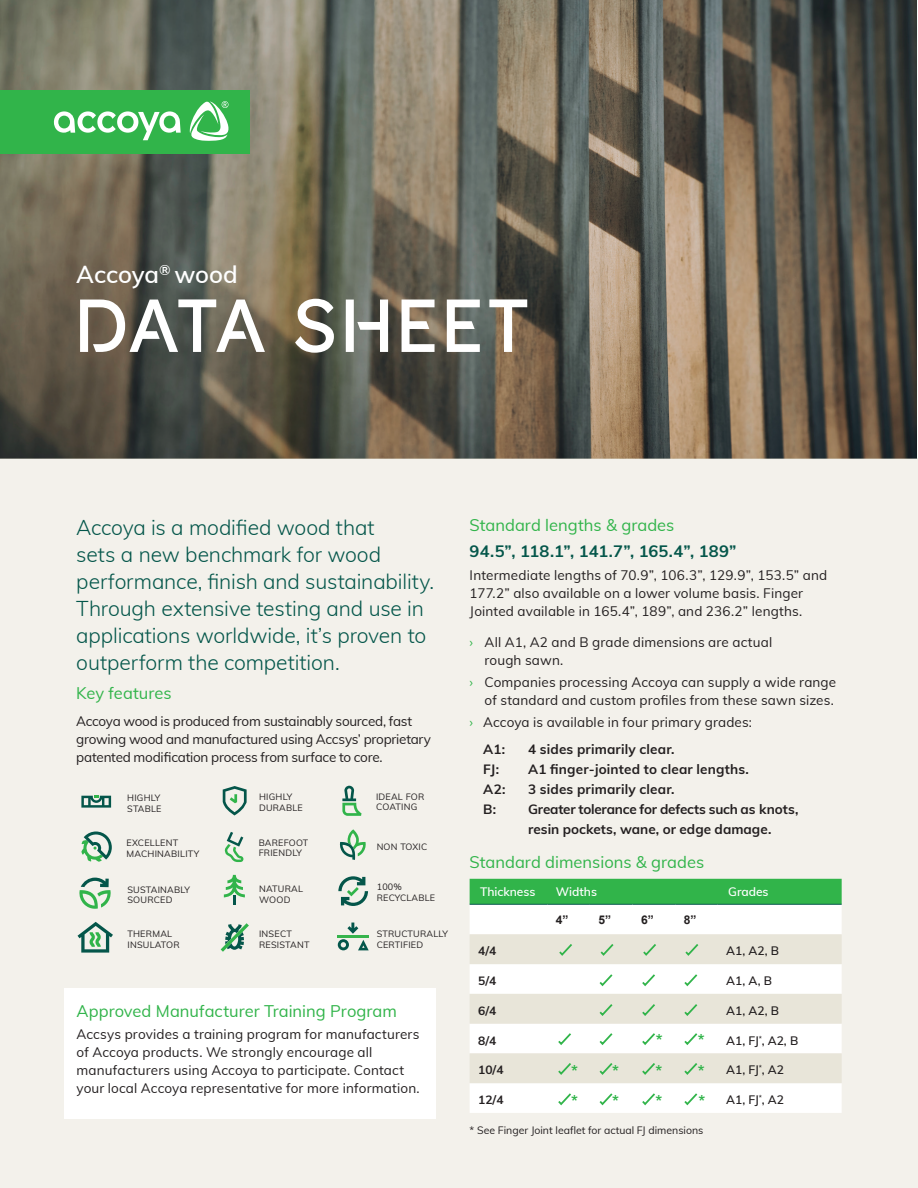
<style>
.page{position:relative;width:918px;height:1188px;background:#fff}
.page>*{position:absolute;margin:0;border:0;box-sizing:border-box;transform-origin:0 0}
.t1{font:75px "Accoya Display";letter-spacing:.025em;color:#fff}
.t2{font:600 24px "Muli";color:#fff}
.t3{font:300 21px/27px "Muli";letter-spacing:-.005em;color:#04564a}
.t4{font:16.5px "Muli";color:#31b44a}
.t5{font:700 16.5px "Muli";letter-spacing:.01em;color:#04564a}
.t6{font:700 15px "Muli";color:#31b44a}
.t7{font:13.5px/18px "Muli";letter-spacing:.01em;color:#231f20}
.t8{font:13.5px/18px "Muli";letter-spacing:-.02em;color:#231f20}
.t9{font:700 13.5px "Muli";letter-spacing:.01em;color:#231f20}
.t10{font:700 13.5px "Muli";letter-spacing:-.015em;color:#231f20}
.Body_copy{font:600 12px "Muli";color:#231f20}
.Body_copy-2{font:600 12px "Muli";color:#fff}
.Body_copy-3{font:700 12px "Muli";color:#231f20}
.Body_copy-4{font:700 12px "Arial";color:#231f20}
.t11{font:10.5px "Muli";color:#231f20}
.t12{font:9px/10.8px "Muli";letter-spacing:.025em;color:#231f20}
.s1{color:#31b44a}
</style>
<div class="page">
<img style="left:0;top:1px;width:916px;height:457px">
<div style="left:0;top:458px;width:918px;height:730px;background:#f3f1eb"></div>
<div style="left:1px;top:90px;width:249px;height:64px;background:#31b44a"></div>
<svg style="left:54px;top:111px;width:127px;height:29px"></svg>
<svg style="left:190px;top:101px;width:39px;height:40px"></svg>
<div style="left:470px;top:879px;width:372px;height:25px;background:#31b44a"></div>
<div style="left:470px;top:905px;width:372px;height:208px;background:#fff"></div>
<svg style="left:470px;top:934px;width:372px;height:149px;fill:#e8e5d9"></svg>
<hr style="left:470px;top:904px;width:77px;height:1px;background:#04564a">
<hr style="left:547px;top:904px;width:43px;height:1px;background:#04564a">
<hr style="left:590px;top:904px;width:43px;height:1px;background:#04564a">
<hr style="left:633px;top:904px;width:42px;height:1px;background:#04564a">
<hr style="left:675px;top:904px;width:43px;height:1px;background:#04564a">
<hr style="left:718px;top:904px;width:124px;height:1px;background:#04564a">
<svg style="left:557px;top:942px;width:17px;height:15px"></svg>
<svg style="left:556px;top:1031px;width:17px;height:16px"></svg>
<svg style="left:556px;top:1061px;width:17px;height:15px"></svg>
<svg style="left:556px;top:1091px;width:17px;height:16px"></svg>
<svg style="left:599px;top:942px;width:16px;height:15px"></svg>
<svg style="left:598px;top:972px;width:16px;height:16px"></svg>
<svg style="left:598px;top:1002px;width:16px;height:15px"></svg>
<svg style="left:598px;top:1031px;width:16px;height:16px"></svg>
<svg style="left:598px;top:1061px;width:16px;height:15px"></svg>
<svg style="left:598px;top:1091px;width:16px;height:16px"></svg>
<svg style="left:641px;top:942px;width:17px;height:15px"></svg>
<svg style="left:640px;top:972px;width:17px;height:16px"></svg>
<svg style="left:640px;top:1002px;width:17px;height:15px"></svg>
<svg style="left:640px;top:1031px;width:17px;height:16px"></svg>
<svg style="left:640px;top:1061px;width:17px;height:15px"></svg>
<svg style="left:640px;top:1091px;width:17px;height:16px"></svg>
<svg style="left:684px;top:942px;width:16px;height:15px"></svg>
<svg style="left:682px;top:972px;width:17px;height:16px"></svg>
<svg style="left:682px;top:1002px;width:17px;height:15px"></svg>
<svg style="left:682px;top:1031px;width:17px;height:16px"></svg>
<svg style="left:682px;top:1061px;width:17px;height:15px"></svg>
<svg style="left:682px;top:1091px;width:17px;height:16px"></svg>
<svg style="left:81px;top:796px;width:30px;height:12px"></svg>
<svg style="left:81px;top:832px;width:31px;height:30px"></svg>
<svg style="left:79px;top:878px;width:32px;height:31px"></svg>
<svg style="left:223px;top:786px;width:24px;height:29px"></svg>
<svg style="left:225px;top:832px;width:18px;height:30px"></svg>
<svg style="left:224px;top:875px;width:21px;height:30px"></svg>
<svg style="left:221px;top:923px;width:28px;height:29px"></svg>
<svg style="left:342px;top:786px;width:20px;height:30px"></svg>
<svg style="left:340px;top:829px;width:26px;height:31px"></svg>
<svg style="left:338px;top:876px;width:30px;height:30px"></svg>
<hr style="left:337px;top:935px;width:32px;height:3px;background:#36b44c">
<svg style="left:338px;top:923px;width:31px;height:27px"></svg>
<svg style="left:78px;top:922px;width:35px;height:31px"></svg>
<div style="left:64px;top:988px;width:372px;height:131px;background:#fff"></div>
<p class="t2" style="left:76px;top:257px;width:163px">Accoya<sup>®</sup> wood</p>
<p class="t1" style="left:76px;top:282px;width:456px">DATA SHEET</p>
<p class="t3" style="left:76px;top:513px;width:359px">Accoya is a modified wood that<br>sets a new benchmark for wood performance, finish and sustainability.<br>Through extensive testing and use in applications worldwide, it’s proven to outperform the competition.</p>
<p class="t4" style="left:76px;top:681px;width:97px">Key features</p>
<p class="t8" style="left:76px;top:711px;width:356px">Accoya wood is produced from sustainably sourced, fast growing wood and manufactured using Accsys’ proprietary patented modification process from surface to core.</p>
<p class="t12" style="left:127px;top:792px;width:36px">HIGHLY<br>STABLE</p>
<p class="t12" style="left:127px;top:837px;width:74px">EXCELLENT<br>MACHINABILITY</p>
<p class="t12" style="left:127px;top:883px;width:64px">SUSTAINABLY<br>SOURCED</p>
<p class="t12" style="left:376px;top:790px;width:50px">IDEAL FOR<br>COATING</p>
<p class="t12" style="left:377px;top:841px;width:52px">NON TOXIC</p>
<p class="t12" style="left:377px;top:881px;width:60px">100%<br>RECYCLABLE</p>
<p class="t12" style="left:259px;top:791px;width:45px">HIGHLY<br>DURABLE</p>
<p class="t12" style="left:259px;top:837px;width:51px">BAREFOOT<br>FRIENDLY</p>
<p class="t12" style="left:259px;top:883px;width:45px">NATURAL</p>
<p class="t12" style="left:259px;top:894px;width:33px">WOOD</p>
<p class="t12" style="left:259px;top:928px;width:52px">INSECT<br>RESISTANT</p>
<p class="t12" style="left:377px;top:928px;width:73px">STRUCTURALLY<br>CERTIFIED</p>
<p class="t12" style="left:127px;top:928px;width:46px">THERMAL</p>
<p class="t12" style="left:127px;top:939px;width:54px">INSULATOR</p>
<p class="t4" style="left:77px;top:999px;width:322px">Approved Manufacturer Training Program</p>
<p class="t7" style="left:77px;top:1025px;width:345px">Accsys provides a training program for manufacturers of Accoya products. We strongly encourage all manufacturers using Accoya to participate. Contact your local Accoya representative for more information.</p>
<p class="t4" style="left:470px;top:513px;width:206px">Standard lengths &amp; grades</p>
<p class="t5" style="left:470px;top:539px;width:268px">94.5”, 118.1”, 141.7”, 165.4”, 189”</p>
<p class="t7" style="left:470px;top:565px;width:359px">Intermediate lengths of 70.9”, 106.3”, 129.9”, 153.5” and<br>177.2” also available on a lower volume basis. Finger<br>Jointed available in 165.4”, 189”, and 236.2” lengths.</p>
<p class="t7" style="left:485px;top:632px;width:289px;text-indent:-15px"><span class="s1">›</span> All A1, A2 and B grade dimensions are actual rough sawn.</p>
<p class="t7" style="left:470px;top:673px;width:368px;text-align:right"><span class="s1">›</span> Companies processing Accoya can supply a wide range of standard and custom profiles from these sawn sizes.</p>
<p class="t7" style="left:470px;top:713px;width:284px"><span class="s1">›</span> Accoya is available in four primary grades:</p>
<p class="t9" style="left:483px;top:739px;width:24px">A1:</p>
<p class="t9" style="left:528px;top:739px;width:148px">4 sides primarily clear.</p>
<p class="t9" style="left:483px;top:759px;width:18px">FJ:</p>
<p class="t9" style="left:528px;top:759px;width:222px">A1 finger-jointed to clear lengths.</p>
<p class="t9" style="left:483px;top:779px;width:24px">A2:</p>
<p class="t9" style="left:528px;top:779px;width:148px">3 sides primarily clear.</p>
<p class="t9" style="left:483px;top:799px;width:15px">B:</p>
<p class="t10" style="left:528px;top:799px;width:272px">Greater tolerance for defects such as knots,</p>
<p class="t9" style="left:528px;top:819px;width:245px">resin pockets, wane, or edge damage.</p>
<p class="t4" style="left:470px;top:850px;width:236px">Standard dimensions &amp; grades</p>
<p class="Body_copy-2" style="left:480px;top:883px;width:57px">Thickness</p>
<p class="Body_copy-2" style="left:556px;top:883px;width:43px">Widths</p>
<p class="Body_copy-2" style="left:728px;top:883px;width:42px">Grades</p>
<p class="Body_copy-4" style="left:556px;top:911px;width:14px">4”</p>
<p class="Body_copy-4" style="left:598px;top:911px;width:14px">5”</p>
<p class="Body_copy-4" style="left:641px;top:911px;width:14px">6”</p>
<p class="Body_copy-4" style="left:684px;top:911px;width:14px">8”</p>
<p class="Body_copy-3" style="left:478px;top:942px;width:20px">4/4</p>
<p class="Body_copy" style="left:726px;top:942px;width:54px">A1, A2, B</p>
<p class="Body_copy-3" style="left:478px;top:972px;width:20px">5/4</p>
<p class="Body_copy" style="left:726px;top:972px;width:47px">A1, A, B</p>
<p class="Body_copy-3" style="left:478px;top:1002px;width:20px">6/4</p>
<p class="Body_copy" style="left:726px;top:1002px;width:54px">A1, A2, B</p>
<p class="Body_copy-3" style="left:478px;top:1031px;width:20px">8/4</p>
<p class="Body_copy" style="left:726px;top:1031px;width:73px">A1, FJ<sup>*</sup>, A2, B</p>
<p class="Body_copy-3" style="left:478px;top:1061px;width:27px">10/4</p>
<p class="Body_copy" style="left:726px;top:1061px;width:59px">A1, FJ<sup>*</sup>, A2</p>
<p class="Body_copy-3" style="left:478px;top:1091px;width:27px">12/4</p>
<p class="Body_copy" style="left:726px;top:1091px;width:59px">A1, FJ<sup>*</sup>, A2</p>
<p class="t6" style="left:656px;top:1029px;width:8px">*</p>
<p class="t6" style="left:698px;top:1029px;width:8px">*</p>
<p class="t6" style="left:698px;top:1059px;width:8px">*</p>
<p class="t6" style="left:698px;top:1089px;width:8px">*</p>
<p class="t6" style="left:571px;top:1059px;width:8px">*</p>
<p class="t6" style="left:571px;top:1089px;width:8px">*</p>
<p class="t6" style="left:612px;top:1059px;width:8px">*</p>
<p class="t6" style="left:612px;top:1089px;width:8px">*</p>
<p class="t6" style="left:655px;top:1059px;width:8px">*</p>
<p class="t6" style="left:655px;top:1089px;width:8px">*</p>
<p class="t11" style="left:470px;top:1123px;width:235px">* See Finger Joint leaflet for actual FJ dimensions</p>
</div>
